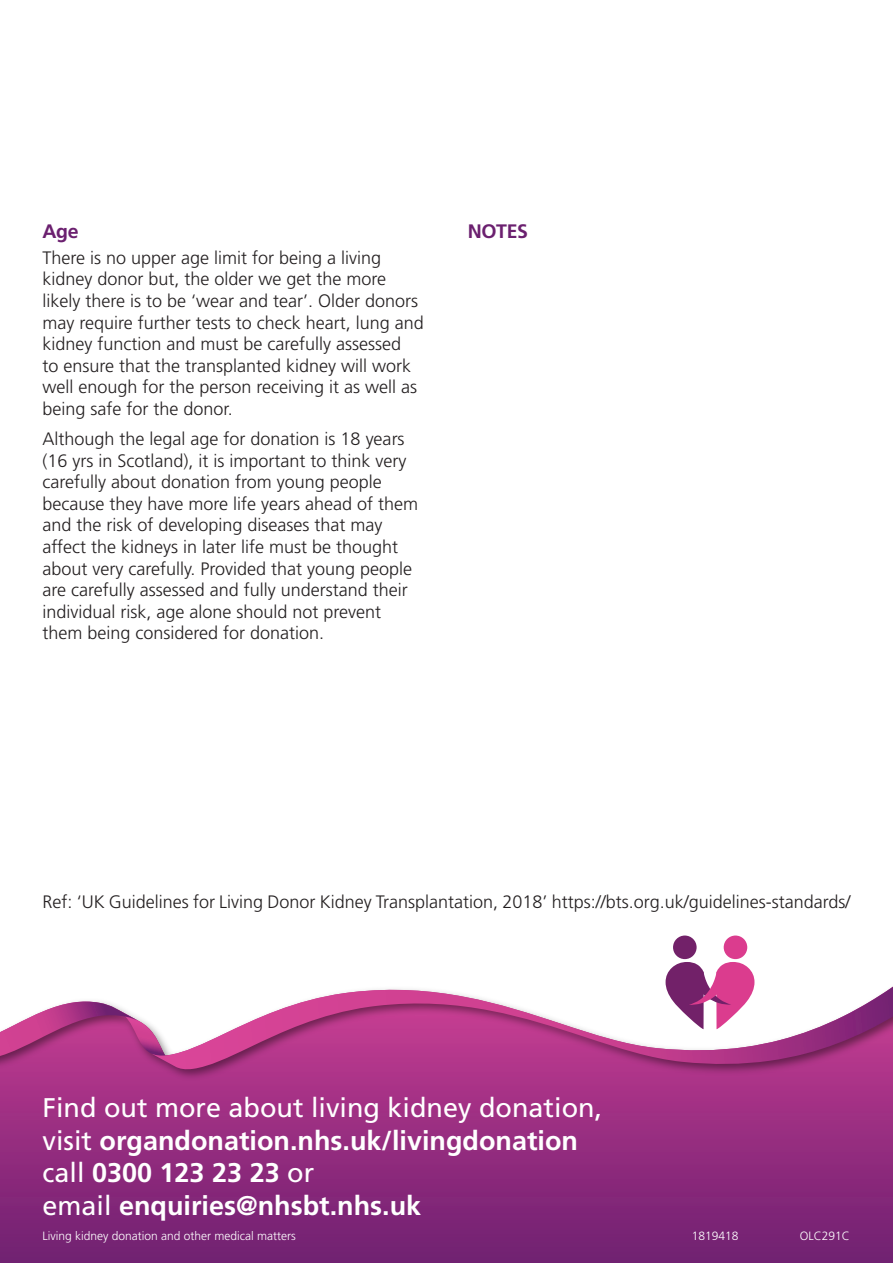
<style>
.page{position:relative;width:893px;height:1263px;background:#fff}
.page>*{position:absolute;margin:0;border:0;box-sizing:border-box;transform-origin:0 0}
.t1{font:27px/32.4px "Frutiger LT Std";color:#fff}
.t2{font:700 27px "Frutiger LT Std";color:#fff}
.Paragraph_heading{font:700 19.5px "Frutiger LT Std";letter-spacing:-.02em;color:#6b206f}
.Body_text{font:300 18px/21.6px "Frutiger LT Std";color:#231f20}
.t3{font:300 12px "Frutiger LT Std";color:#fff}
.s1{font-weight:700}
.s2{font-weight:400}
</style>
<div class="page">
<svg style="left:0;top:1124px;width:893px;height:139px;background:#852779"></svg>
<img style="left:0;top:942px;width:893px;height:182px">
<svg style="left:150px;top:982px;width:743px;height:88px"></svg>
<svg style="left:0;top:1001px;width:175px;height:65px"></svg>
<svg style="left:666px;top:962px;width:88px;height:67px"></svg>
<div style="left:673px;top:935px;width:24px;height:24px;background:#722169;border-radius:50%"></div>
<div style="left:724px;top:935px;width:23px;height:24px;background:#db3c8e;border-radius:50%"></div>
<p class="Paragraph_heading" style="left:43px;top:220px;width:38px">Age</p>
<p class="Body_text" style="left:43px;top:247px;width:383px">There is no upper age limit for being a living kidney donor but, the older we get the more likely there is to be ‘wear and tear’. Older donors may require further tests to check heart, lung and kidney function and must be carefully assessed<br>to ensure that the transplanted kidney will work well enough for the person receiving it as well as being safe for the donor.</p>
<p class="Body_text" style="left:43px;top:428px;width:377px">Although the legal age for donation is 18 years (16 yrs in Scotland), it is important to think very carefully about donation from young people because they have more life years ahead of them and the risk of developing diseases that may affect the kidneys in later life must be thought about very carefully. Provided that young people are carefully assessed and fully understand their individual risk, age alone should not prevent them being considered for donation.</p>
<p class="Paragraph_heading" style="left:468px;top:220px;width:62px">NOTES</p>
<p class="Body_text" style="left:43px;top:891px;width:809px">Ref: ‘UK Guidelines for Living Donor Kidney Transplantation, 2018’ https://bts.org.uk/guidelines-standards/</p>
<p class="t1" style="left:43px;top:1092px;width:561px">Find out more about living kidney donation, visit <span class="s1">organdonation.nhs.uk/livingdonation</span></p>
<p class="t2" style="left:43px;top:1157px;width:273px"><span class="s2">call</span> 0300 123 23 23 <span class="s2">or</span></p>
<p class="t2" style="left:43px;top:1189px;width:380px"><span class="s2">email</span> enquiries@nhsbt.nhs.uk</p>
<p class="t3" style="left:43px;top:1229px;width:255px">Living kidney donation and other medical matters</p>
<p class="t3" style="left:692px;top:1229px;width:48px">1819418</p>
<p class="t3" style="left:800px;top:1229px;width:52px">OLC291C</p>
</div>
